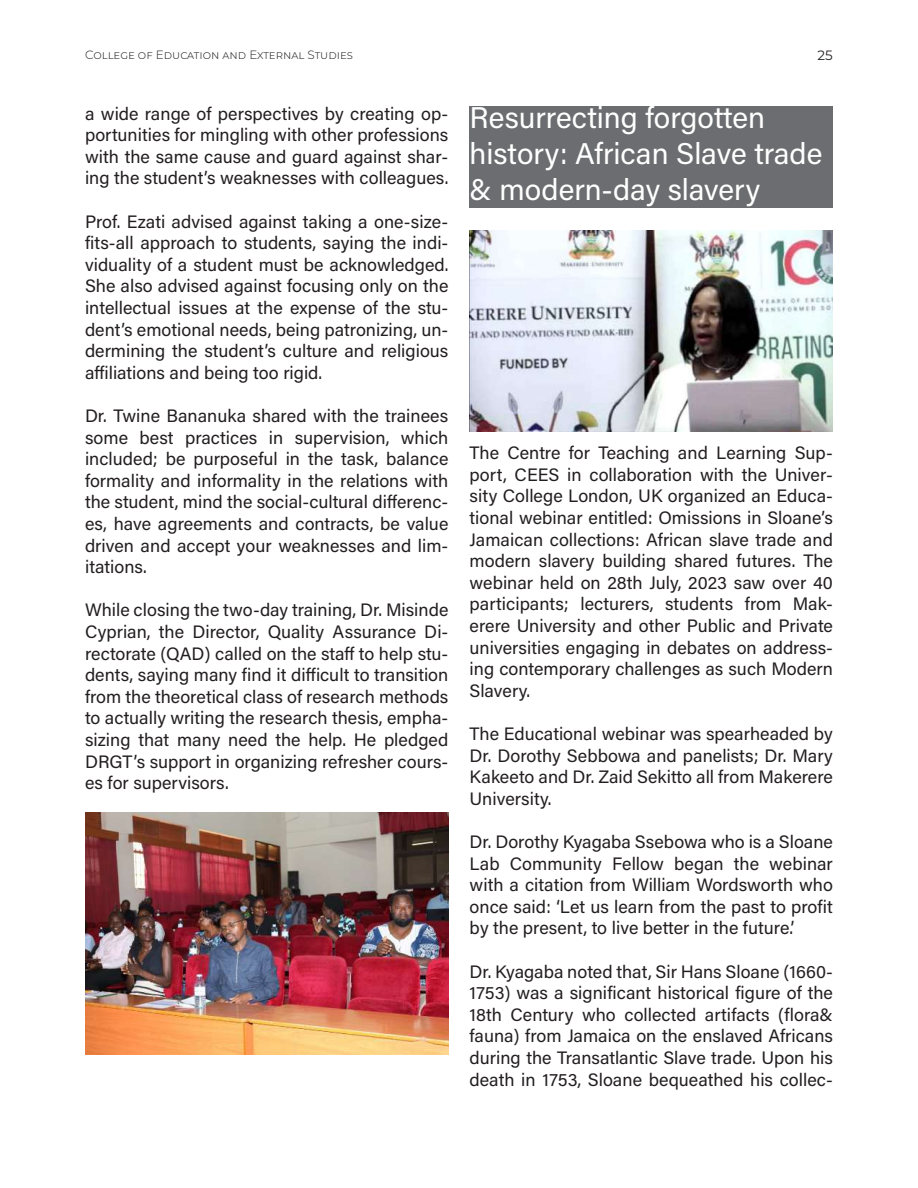
<style>
.page{position:relative;width:918px;height:1188px;background:#fff}
.page>*{position:absolute;margin:0;border:0;box-sizing:border-box;transform-origin:0 0}
.t1{font:30px/36px "Acumin Variable Concept";color:#fff}
.t2{font:18px/21.6px "Acumin Variable Concept";color:#231f20;text-align:justify}
.t3{font:13.5px "Montserrat";color:#231f20}
.t4{font:300 12px "Montserrat";color:#231f20}
</style>
<div class="page">
<img style="left:85px;top:812px;width:363px;height:242px">
<div style="left:470px;top:106px;width:363px;height:102px;background:#6c6d70"></div>
<img style="left:470px;top:230px;width:363px;height:202px">
<p class="t4" style="left:85px;top:47px;width:269px">College of Education and External Studies</p>
<p class="t3" style="left:818px;top:46px;width:17px">25</p>
<p class="t2" style="left:85px;top:102px;width:365px">a wide range of perspectives by creating op&shy;portunities for mingling with other professions with the same cause and guard against shar&shy;ing the student’s weaknesses with colleagues.</p>
<p class="t2" style="left:85px;top:210px;width:365px">Prof. Ezati advised against taking a one-size&shy;fits-all approach to students, saying the indi&shy;viduality of a student must be acknowledged.<br>She also advised against focusing only on the intellectual issues at the expense of the stu&shy;dent’s emotional needs, being patronizing, un&shy;dermining the student’s culture and religious affiliations and being too rigid.</p>
<p class="t2" style="left:85px;top:404px;width:365px">Dr. Twine Bananuka shared with the trainees some best practices in supervision, which included; be purposeful in the task, balance formality and informality in the relations with the student, mind the social-cultural differenc&shy;es, have agreements and contracts, be value driven and accept your weaknesses and lim&shy;itations.</p>
<p class="t2" style="left:85px;top:599px;width:365px">While closing the two-day training, Dr. Misinde Cyprian, the Director, Quality Assurance Di&shy;rectorate (QAD) called on the staff to help stu&shy;dents, saying many find it difficult to transition from the theoretical class of research methods to actually writing the research thesis, empha&shy;sizing that many need the help. He pledged DRGT’s support in organizing refresher cours&shy;es for supervisors.</p>
<h1 class="t1" style="left:470px;top:99px;width:354px">Resurrecting forgotten history: African Slave trade &amp; modern-day slavery</h1>
<p class="t2" style="left:470px;top:441px;width:365px">The Centre for Teaching and Learning Sup&shy;port, CEES in collaboration with the Univer&shy;sity College London, UK organized an Educa&shy;tional webinar entitled: Omissions in Sloane’s Jamaican collections: African slave trade and modern slavery building shared futures. The webinar held on 28th July, 2023 saw over 40 participants; lecturers, students from Mak&shy;erere University and other Public and Private universities engaging in debates on address&shy;ing contemporary challenges as such Modern Slavery.</p>
<p class="t2" style="left:470px;top:722px;width:365px">The Educational webinar was spearheaded by Dr. Dorothy Sebbowa and panelists; Dr. Mary Kakeeto and Dr. Zaid Sekitto all from Makerere University.</p>
<p class="t2" style="left:470px;top:830px;width:365px">Dr. Dorothy Kyagaba Ssebowa who is a Sloane Lab Community Fellow began the webinar with a citation from William Wordsworth who once said: ‘Let us learn from the past to profit by the present, to live better in the future.’</p>
<p class="t2" style="left:470px;top:960px;width:365px">Dr. Kyagaba noted that, Sir Hans Sloane (1660- 1753) was a significant historical figure of the 18th Century who collected artifacts (flora&amp; fauna) from Jamaica on the enslaved Africans during the Transatlantic Slave trade. Upon his death in 1753, Sloane bequeathed his collec-</p>
</div>
